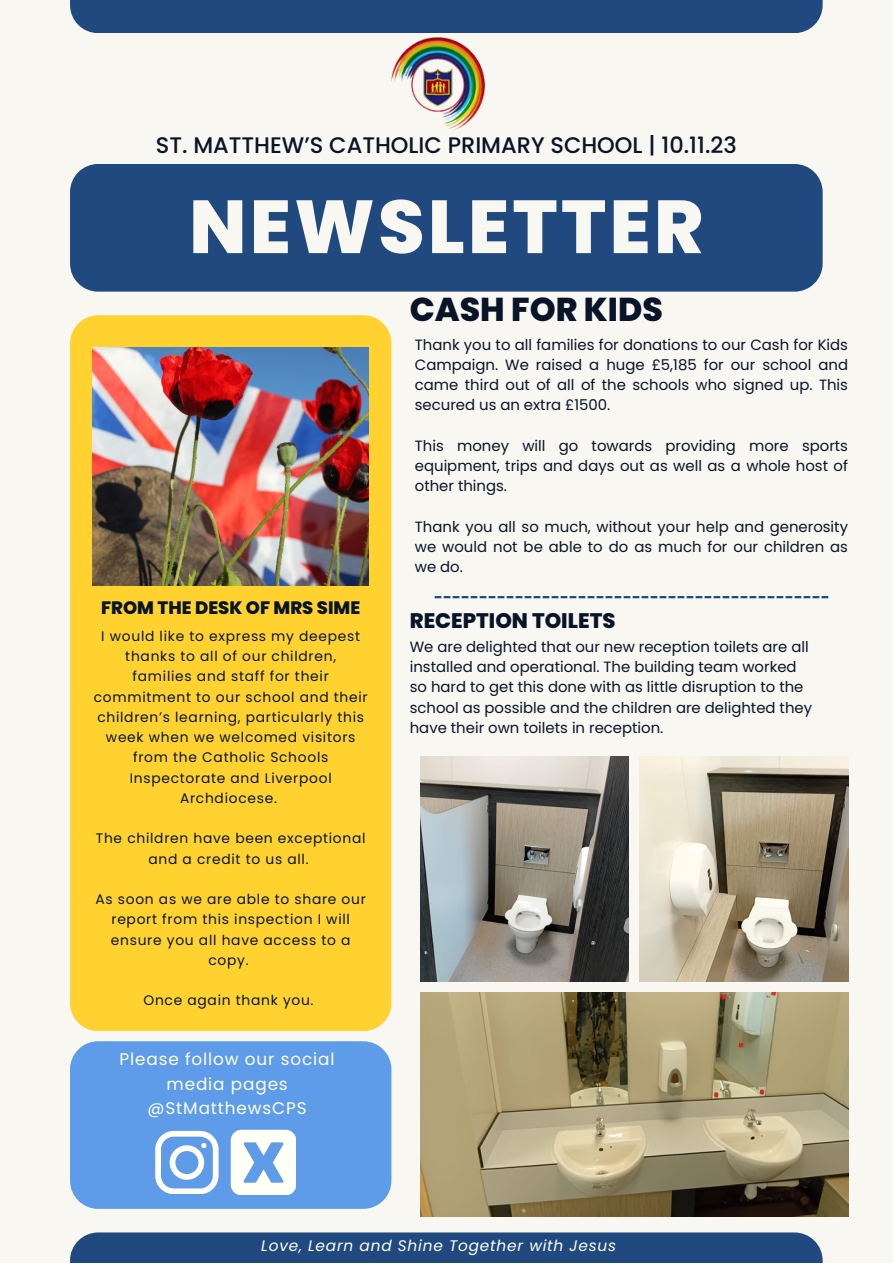
<style>
.page{position:relative;width:893px;height:1264px;background:#fff}
.page>*{position:absolute;margin:0;border:0;box-sizing:border-box;transform-origin:0 0}
.t1{font:800 75px "Poppins";letter-spacing:.045em;color:#f8f7f2}
.t2{font:800 33px "Poppins";color:#081427}
.t3{font:500 22.5px "Poppins";color:#081427}
.t4{font:800 21px "Poppins";color:#081427}
.t5{font:800 18px "Poppins";color:#081427}
.t6{font:16.8px/24.8px "Poppins";letter-spacing:.05em;color:#fffff6;text-align:center}
.t7{font:italic 15.3px "Poppins";letter-spacing:.05em;color:#fffff6}
.t8{font:14.85px/20.2px "Poppins";color:#081427;text-align:justify}
.t9{font:13.8px/20.2px "Poppins";letter-spacing:.05em;color:#081427;text-align:center}
</style>
<div class="page">
<div style="left:0;top:0;width:892px;height:1262px;background:#f8f7f2"></div>
<img style="left:420px;top:992px;width:428px;height:224px">
<img style="left:420px;top:756px;width:208px;height:225px">
<img style="left:639px;top:756px;width:209px;height:225px">
<div style="left:70px;top:164px;width:752px;height:128px;background:#204a7f;border-radius:28px"></div>
<div style="left:70px;top:315px;width:321px;height:716px;background:#ffd230;border-radius:28px"></div>
<img style="left:93px;top:347px;width:275px;height:239px">
<svg style="left:434px;top:596px;width:394px;height:2px"></svg>
<div style="left:70px;top:1232px;width:752px;height:30px;background:#204a7f"></div>
<div style="left:70px;top:0;width:752px;height:33px;background:#204a7f"></div>
<img style="left:391px;top:38px;width:93px;height:93px">
<div style="left:70px;top:1041px;width:321px;height:167px;background:#5e9cea;border-radius:28px"></div>
<svg style="left:155px;top:1130px;width:63px;height:63px"></svg>
<svg style="left:231px;top:1129px;width:65px;height:65px"></svg>
<p class="t3" style="left:156px;top:130px;width:582px">ST. MATTHEW’S CATHOLIC PRIMARY SCHOOL | 10.11.23</p>
<p class="t1" style="left:189px;top:174px;width:516px">NEWSLETTER</p>
<p class="t2" style="left:410px;top:286px;width:254px">CASH FOR KIDS</p>
<p class="t5" style="left:101px;top:595px;width:260px">FROM THE DESK OF MRS SIME</p>
<p class="t9" style="left:94px;top:626px;width:275px">I would like to express my deepest thanks to all of our children,<br>families and staff for their commitment to our school and their children’s learning, particularly this week when we welcomed visitors from the Catholic Schools<br>Inspectorate and Liverpool<br>Archdiocese.</p>
<p class="t9" style="left:96px;top:828px;width:271px">The children have been exceptional and a credit to us all.</p>
<p class="t9" style="left:95px;top:889px;width:272px">As soon as we are able to share our report from this inspection I will ensure you all have access to a copy.</p>
<p class="t9" style="left:143px;top:990px;width:171px">Once again thank you.</p>
<p class="t6" style="left:120px;top:1046px;width:216px">Please follow our social media pages @StMatthewsCPS</p>
<p class="t8" style="left:415px;top:334px;width:434px">Thank you to all families for donations to our Cash for Kids Campaign. We raised a huge £5,185 for our school and came third out of all of the schools who signed up. This secured us an extra £1500.</p>
<p class="t8" style="left:415px;top:435px;width:434px">This money will go towards providing more sports equipment, trips and days out as well as a whole host of other things.</p>
<p class="t8" style="left:415px;top:516px;width:434px">Thank you all so much, without your help and generosity we would not be able to do as much for our children as we do.</p>
<p class="t4" style="left:410px;top:605px;width:207px">RECEPTION TOILETS</p>
<p class="t8" style="left:410px;top:636px;width:404px;text-align:left">We are delighted that our new reception toilets are all installed and operational. The building team worked so hard to get this done with as little disruption to the school as possible and the children are delighted they have their own toilets in reception.</p>
<p class="t7" style="left:261px;top:1235px;width:356px">Love, Learn and Shine Together with Jesus</p>
</div>
